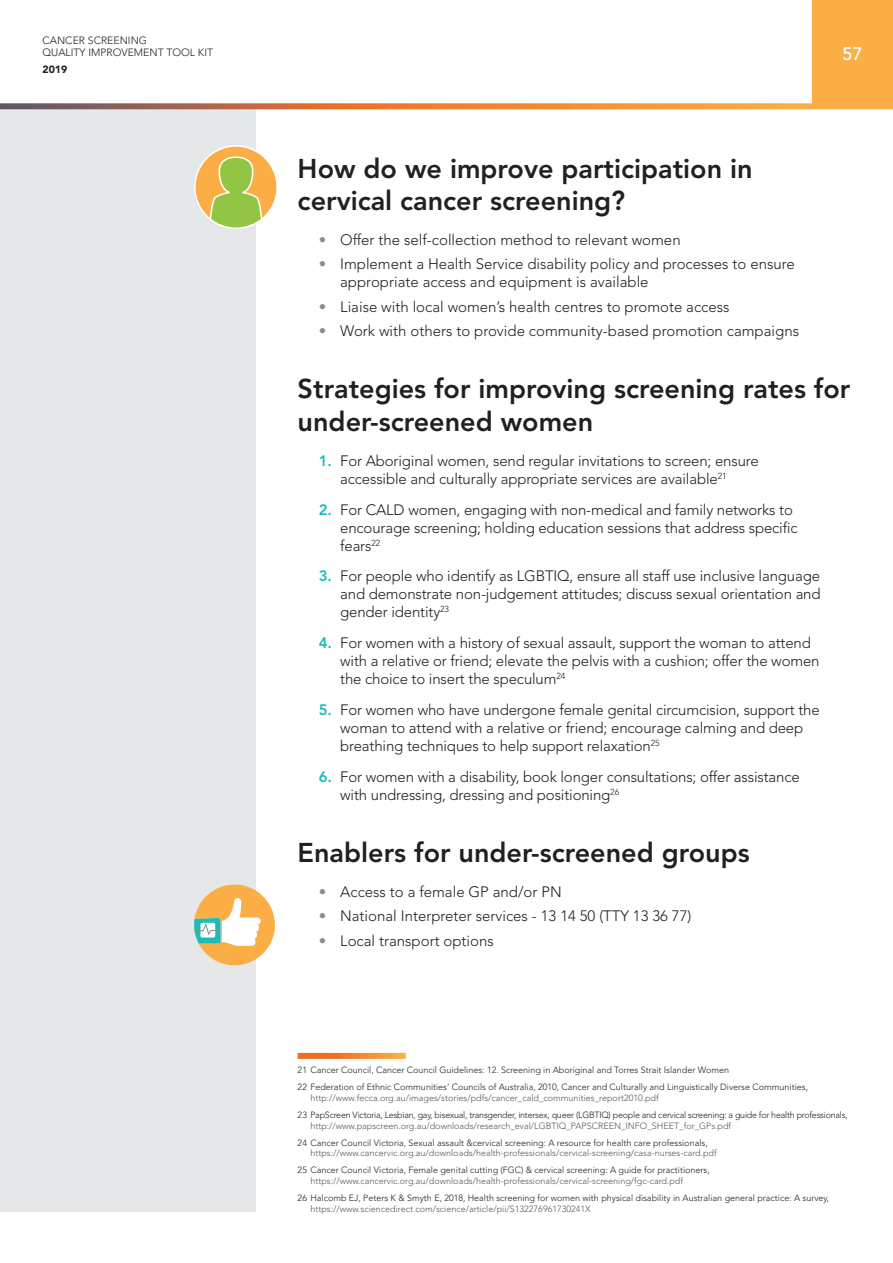
<style>
.page{position:relative;width:893px;height:1263px;background:#fff}
.page>*{position:absolute;margin:0;border:0;box-sizing:border-box;transform-origin:0 0}
.Sub_Heading{font:800 27px/32.4px "Avenir";color:#231f20}
.t1{font:500 18px "Avenir";color:#fff}
.t2{font:300 15px/18px "Avenir";letter-spacing:-.01em;color:#231f20}
.t3{font:300 10.5px/12.6px "Avenir";color:#231f20}
.t4{font:900 10.5px "Avenir";color:#231f20}
.footnote{font:300 9px/10.8px "Avenir";color:#231f20}
.footnote-2{font:300 9px/10.8px "Avenir";letter-spacing:-.025em;color:#231f20}
.footnote-3{font:300 9px/10.8px "Avenir";color:#57585a}
.s1{color:#84928d}
.s2{font-weight:800;color:#1dbcb8}
.s3{color:#57585a}
.s4{color:#231f20}
</style>
<div class="page">
<div style="left:0;top:106px;width:255px;height:1106px;background:#e6e7e9"></div>
<svg style="left:298px;top:1053px;width:108px;height:6px"></svg>
<div style="left:195px;top:146px;width:82px;height:82px;background:#fbae46;border-radius:50%"></div>
<div style="left:194px;top:145px;width:84px;height:84px;border:2px solid #fff;border-radius:50%"></div>
<svg style="left:209px;top:156px;width:55px;height:94px"></svg>
<svg style="left:194px;top:884px;width:81px;height:81px"></svg>
<div style="left:812px;top:0;width:81px;height:106px;background:#fbae46"></div>
<svg style="left:0;top:103px;width:893px;height:6px;background:#d78649"></svg>
<p class="t3" style="left:43px;top:34px;width:172px">CANCER SCREENING<br>QUALITY IMPROVEMENT TOOL KIT</p>
<p class="t4" style="left:43px;top:63px;width:26px">2019</p>
<p class="Sub_Heading" style="left:298px;top:152px;width:457px">How do we improve participation in cervical cancer screening?</p>
<p class="t1" style="left:843px;top:43px;width:22px">57</p>
<p class="t2" style="left:319px;top:231px;width:363px"><span class="s1">•</span> Offer the self-collection method to relevant women</p>
<p class="t2" style="left:340px;top:255px;width:456px;text-indent:-21px"><span class="s1">•</span> Implement a Health Service disability policy and processes to ensure appropriate access and equipment is available</p>
<p class="t2" style="left:319px;top:298px;width:412px"><span class="s1">•</span> Liaise with local women’s health centres to promote access</p>
<p class="t2" style="left:319px;top:322px;width:482px"><span class="s1">•</span> Work with others to provide community-based promotion campaigns</p>
<p class="Sub_Heading" style="left:298px;top:373px;width:554px">Strategies for improving screening rates for under-screened women</p>
<p class="t2" style="left:340px;top:452px;width:420px;text-indent:-21px"><span class="s2">1.</span> For Aboriginal women, send regular invitations to screen; ensure accessible and culturally appropriate services are available<sup>21</sup></p>
<p class="t2" style="left:340px;top:500px;width:459px;text-indent:-21px"><span class="s2">2.</span> For CALD women, engaging with non-medical and family networks to encourage screening; holding education sessions that address specific fears<sup>22</sup></p>
<p class="t2" style="left:340px;top:567px;width:482px;text-align:justify;text-indent:-21px"><span class="s2">3.</span> For people who identify as LGBTIQ, ensure all staff use inclusive language and demonstrate non-judgement attitudes; discuss sexual orientation and gender identity<sup>23</sup></p>
<p class="t2" style="left:340px;top:634px;width:481px;text-indent:-21px"><span class="s2">4.</span> For women with a history of sexual assault, support the woman to attend with a relative or friend; elevate the pelvis with a cushion; offer the women the choice to insert the speculum<sup>24</sup></p>
<p class="t2" style="left:340px;top:701px;width:481px;text-indent:-21px"><span class="s2">5.</span> For women who have undergone female genital circumcision, support the woman to attend with a relative or friend; encourage calming and deep breathing techniques to help support relaxation<sup>25</sup></p>
<p class="t2" style="left:340px;top:767px;width:461px;text-indent:-21px"><span class="s2">6.</span> For women with a disability, book longer consultations; offer assistance with undressing, dressing and positioning<sup>26</sup></p>
<p class="Sub_Heading" style="left:298px;top:836px;width:453px">Enablers for under-screened groups</p>
<p class="t2" style="left:319px;top:883px;width:244px"><span class="s1">•</span> Access to a female GP and/or PN</p>
<p class="t2" style="left:319px;top:907px;width:374px"><span class="s1">•</span> National Interpreter services - 13 14 50 (TTY 13 36 77)</p>
<p class="t2" style="left:319px;top:931px;width:176px"><span class="s1">•</span> Local transport options</p>
<p class="footnote" style="left:298px;top:1064px;width:433px">21 Cancer Council, Cancer Council Guidelines: 12. Screening in Aboriginal and Torres Strait Islander Women</p>
<p class="footnote" style="left:310px;top:1081px;width:499px;text-indent:-13px">22 Federation of Ethnic Communities’ Councils of Australia, 2010, Cancer and Culturally and Linguistically Diverse Communities, <span class="s3">http://www.fecca.org.au/images/stories/pdfs/cancer_cald_communities_report2010.pdf</span></p>
<p class="footnote-2" style="left:310px;top:1109px;width:539px;text-indent:-13px">23 PapScreen Victoria, Lesbian, gay, bisexual, transgender, intersex, queer (LGBTIQ) people and cervical screening: a guide for health professionals, <span class="s3">http://www.papscreen.org.au/downloads/research_eval/LGBTIQ_PAPSCREEN_INFO_SHEET_for_GPs.pdf</span></p>
<p class="footnote-3" style="left:310px;top:1137px;width:408px;text-indent:-13px"><span class="s4">24 Cancer Council Victoria, Sexual assault &amp;cervical screening: A resource for health care professionals, </span>https://www.cancervic.org.au/downloads/health-professionals/cervical-screening/casa-nurses-card.pdf</p>
<p class="footnote" style="left:310px;top:1165px;width:401px;text-indent:-13px">25 Cancer Council Victoria, Female genital cutting (FGC) &amp; cervical screening: A guide for practitioners, <span class="s3">https://www.cancervic.org.au/downloads/health-professionals/cervical-screening/fgc-card.pdf</span></p>
<p class="footnote" style="left:310px;top:1193px;width:520px;text-indent:-13px">26 Halcomb EJ, Peters K &amp; Smyth E, 2018, Health screening for women with physical disability in Australian general practice: A survey, <span class="s3">https://www.sciencedirect.com/science/article/pii/S132276961730241X</span></p>
</div>
